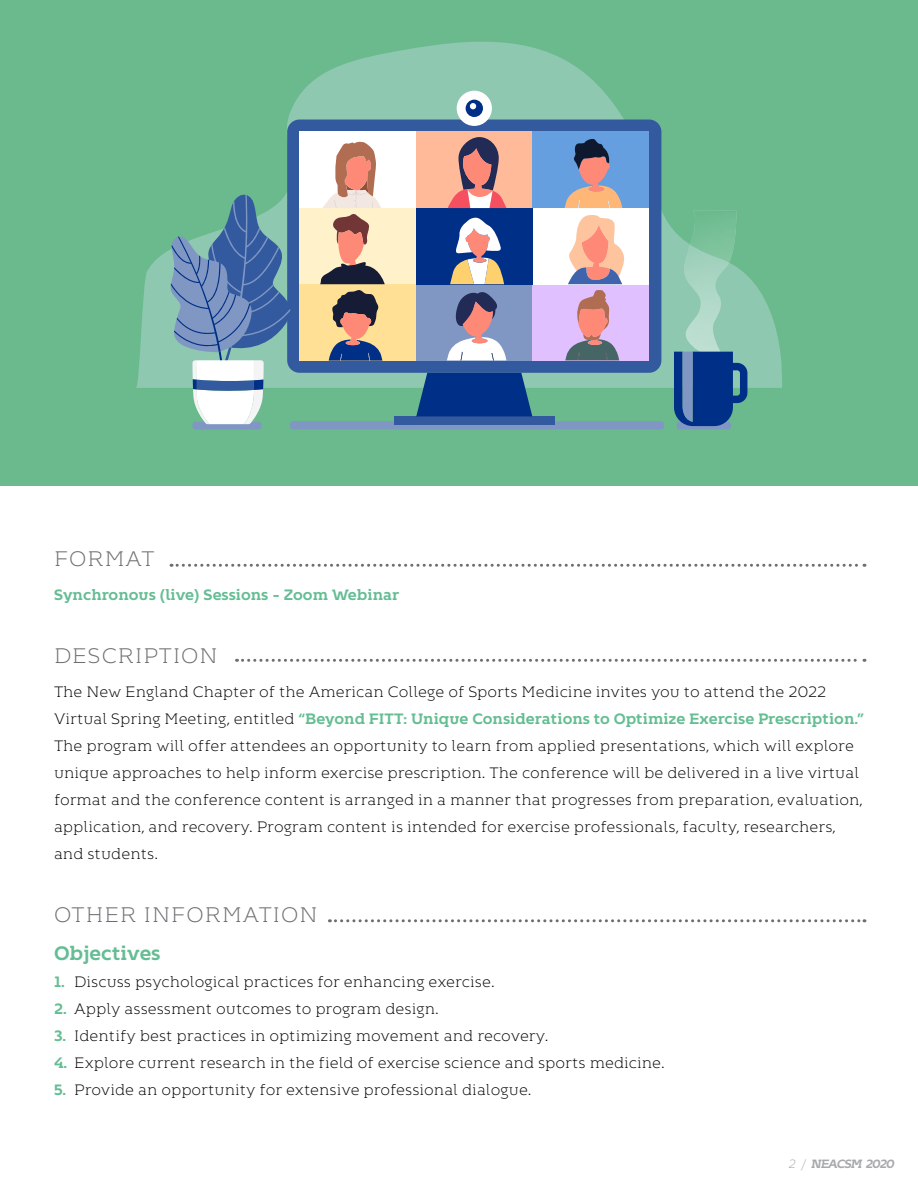
<style>
.page{position:relative;width:918px;height:1188px;background:#fff}
.page>*{position:absolute;margin:0;border:0;box-sizing:border-box;transform-origin:0 0}
.Column_Headers{font:300 21px "Kontrapunkt Bob";letter-spacing:.05em;color:#6d6e71}
.Body_Copy{font:700 19.5px "Kontrapunkt Bob";color:#64bd93}
.Body_Copy-2{font:300 15px/27px "Kontrapunkt Bob";color:#000}
.Body_Copy-3{font:700 15px "Kontrapunkt Bob";color:#64bd93}
.t1{font:700 12px "Kontrapunkt Bob";color:#a7a9ac}
.s1{font-weight:700;color:#64bd93}
.s2{font-weight:300}
</style>
<div class="page">
<div style="left:0;top:0;width:918px;height:486px;background:#6aba8d"></div>
<svg style="left:136px;top:41px;width:646px;height:347px"></svg>
<div style="left:287px;top:120px;width:374px;height:253px;background:#33599f;border-radius:12px"></div>
<div style="left:290px;top:421px;width:374px;height:8px;background:#8097c3;border-radius:3px"></div>
<div style="left:300px;top:132px;width:116px;height:76px;background:#fff"></div>
<div style="left:416px;top:132px;width:117px;height:76px;background:#ffba9a"></div>
<div style="left:300px;top:208px;width:116px;height:76px;background:#fff1ca"></div>
<div style="left:533px;top:132px;width:116px;height:76px;background:#659fdf"></div>
<div style="left:300px;top:284px;width:116px;height:76px;background:#ffe094"></div>
<div style="left:416px;top:284px;width:117px;height:76px;background:#8097c3"></div>
<div style="left:533px;top:284px;width:116px;height:76px;background:#e0c0ff"></div>
<div style="left:533px;top:208px;width:116px;height:76px;background:#fff"></div>
<div style="left:416px;top:208px;width:117px;height:76px;background:#002f87"></div>
<div style="left:394px;top:416px;width:161px;height:9px;background:#33599f"></div>
<svg style="left:416px;top:373px;width:116px;height:43px;background:#0b3c89"></svg>
<div style="left:457px;top:91px;width:35px;height:35px;background:#fff;border-radius:50%"></div>
<div style="left:466px;top:100px;width:17px;height:17px;background:#002f87;border-radius:50%"></div>
<svg style="left:470px;top:103px;width:6px;height:6px"></svg>
<svg style="left:450px;top:217px;width:54px;height:67px"></svg>
<svg style="left:447px;top:292px;width:59px;height:68px"></svg>
<svg style="left:448px;top:137px;width:58px;height:71px"></svg>
<svg style="left:565px;top:139px;width:57px;height:69px"></svg>
<svg style="left:568px;top:215px;width:57px;height:69px"></svg>
<svg style="left:320px;top:141px;width:65px;height:143px"></svg>
<svg style="left:565px;top:290px;width:54px;height:70px"></svg>
<svg style="left:329px;top:290px;width:53px;height:71px"></svg>
<svg style="left:677px;top:422px;width:54px;height:7px"></svg>
<svg style="left:674px;top:211px;width:73px;height:215px"></svg>
<svg style="left:192px;top:422px;width:69px;height:7px"></svg>
<svg style="left:169px;top:191px;width:126px;height:233px"></svg>
<svg style="left:171px;top:564px;width:694px;height:3px"></svg>
<svg style="left:237px;top:659px;width:628px;height:3px"></svg>
<svg style="left:329px;top:919px;width:536px;height:3px"></svg>
<p class="Column_Headers" style="left:54px;top:548px;width:102px">FORMAT</p>
<p class="Body_Copy-3" style="left:54px;top:586px;width:347px">Synchronous (live) Sessions – Zoom Webinar</p>
<p class="Column_Headers" style="left:54px;top:644px;width:165px">DESCRIPTION</p>
<p class="Body_Copy-2" style="left:54px;top:678px;width:812px">The New England Chapter of the American College of Sports Medicine invites you to attend the 2022<br>Virtual Spring Meeting, entitled <span class="s1">“Beyond FITT: Unique Considerations to Optimize Exercise Prescription.” </span>The program will offer attendees an opportunity to learn from applied presentations, which will explore unique approaches to help inform exercise prescription. The conference will be delivered in a live virtual format and the conference content is arranged in a manner that progresses from preparation, evaluation, application, and recovery. Program content is intended for exercise professionals, faculty, researchers, and students.</p>
<p class="Column_Headers" style="left:54px;top:903px;width:265px">OTHER INFORMATION</p>
<p class="Body_Copy" style="left:54px;top:942px;width:108px">Objectives</p>
<p class="Body_Copy-2" style="left:54px;top:969px;width:442px"><span class="s1">1.</span> Discuss psychological practices for enhancing exercise.</p>
<p class="Body_Copy-2" style="left:54px;top:996px;width:386px"><span class="s1">2.</span> Apply assessment outcomes to program design.</p>
<p class="Body_Copy-2" style="left:54px;top:1023px;width:496px"><span class="s1">3.</span> Identify best practices in optimizing movement and recovery.</p>
<p class="Body_Copy-2" style="left:54px;top:1050px;width:612px"><span class="s1">4.</span> Explore current research in the field of exercise science and sports medicine.</p>
<p class="Body_Copy-2" style="left:54px;top:1077px;width:479px"><span class="s1">5.</span> Provide an opportunity for extensive professional dialogue.</p>
<p class="t1" style="left:788px;top:1157px;width:110px"><span class="s2">2 /</span> NEACSM 2020</p>
</div>
